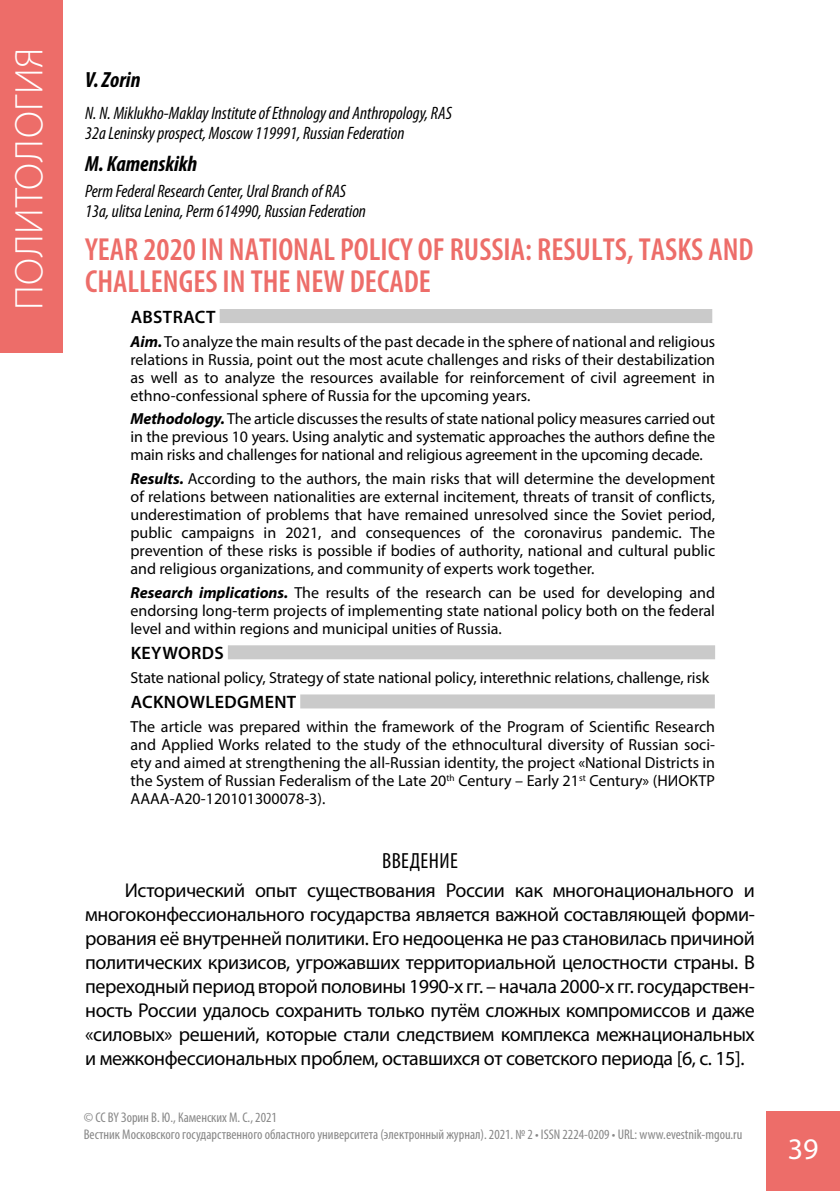
<style>
.page{position:relative;width:840px;height:1191px;background:#fff}
.page>*{position:absolute;margin:0;border:0;box-sizing:border-box;transform-origin:0 0}
.t1{font:300 40px "Myriad Pro";letter-spacing:.02em;color:#fff}
.t2{font:600 condensed 32px/32px "Myriad Pro";color:#ed6d69}
.t3{font:30px "Myriad Pro";color:#fff}
.t4{font:italic 700 condensed 22px "Myriad Pro";color:#000}
.t5{font:condensed 22px "Myriad Pro";letter-spacing:.02em;color:#000}
.t6{font:20px/24px "Myriad Pro";letter-spacing:-.02em;color:#000;text-align:justify}
.t7{font:italic condensed 18px/20px "Myriad Pro";color:#000}
.t8{font:600 18px "Myriad Pro";letter-spacing:.02em;color:#000}
.t9{font:16px/18px "Myriad Pro";color:#000;text-align:justify}
.t10{font:condensed 14px/16.8px "Myriad Pro";color:#878787}
.s1{font-weight:700;font-style:italic}
</style>
<div class="page">
<div style="left:765px;top:1111px;width:74px;height:80px;background:#ed6d69"></div>
<div style="left:0;top:0;width:62px;height:353px;background:#ed6d69"></div>
<div style="left:219px;top:309px;width:492px;height:14px;background:#cacaca"></div>
<div style="left:228px;top:645px;width:486px;height:14px;background:#cacaca"></div>
<div style="left:300px;top:694px;width:414px;height:14px;background:#cacaca"></div>
<h1 class="t1" style="left:5px;top:310px;width:264px;rotate:-90deg">политология</h1>
<h3 class="t4" style="left:85px;top:66px;width:57px">V. Zorin</h3>
<p class="t7" style="left:85px;top:103px;width:368px">N. N. Miklukho-Maklay Institute of Ethnology and Anthropology, RAS<br>32a Leninsky prospect, Moscow 119991, Russian Federation</p>
<h3 class="t4" style="left:85px;top:150px;width:114px">M. Kamenskikh</h3>
<p class="t7" style="left:85px;top:180px;width:282px">Perm Federal Research Center, Ural Branch of RAS<br>13a, ulitsa Lenina, Perm 614990, Russian Federation</p>
<h2 class="t2" style="left:85px;top:233px;width:669px">YEAR 2020 IN NATIONAL POLICY OF RUSSIA: RESULTS, TASKS AND<br>CHALLENGES IN THE NEW DECADE</h2>
<p class="t8" style="left:131px;top:305px;width:86px">ABSTRACT</p>
<p class="t9" style="left:130px;top:332px;width:586px"><span class="s1">Aim.</span> To analyze the main results of the past decade in the sphere of national and religious relations in Russia, point out the most acute challenges and risks of their destabilization as well as to analyze the resources available for reinforcement of civil agreement in ethno-confessional sphere of Russia for the upcoming years.</p>
<p class="t9" style="left:130px;top:410px;width:585px"><span class="s1">Methodology.</span> The article discusses the results of state national policy measures carried out in the previous 10 years. Using analytic and systematic approaches the authors define the main risks and challenges for national and religious agreement in the upcoming decade.</p>
<p class="t9" style="left:130px;top:469px;width:585px"><span class="s1">Results.</span> According to the authors, the main risks that will determine the development of relations between nationalities are external incitement, threats of transit of conflicts, underestimation of problems that have remained unresolved since the Soviet period, public campaigns in 2021, and consequences of the coronavirus pandemic. The prevention of these risks is possible if bodies of authority, national and cultural public and religious organizations, and community of experts work together.</p>
<p class="t9" style="left:130px;top:583px;width:585px"><span class="s1">Research implications.</span> The results of the research can be used for developing and endorsing long-term projects of implementing state national policy both on the federal level and within regions and municipal unities of Russia.</p>
<p class="t8" style="left:131px;top:642px;width:95px">KEYWORDS</p>
<p class="t9" style="left:130px;top:668px;width:580px">State national policy, Strategy of state national policy, interethnic relations, challenge, risk</p>
<p class="t8" style="left:131px;top:691px;width:167px">ACKNOWLEDGMENT</p>
<p class="t9" style="left:130px;top:717px;width:585px">The article was prepared within the framework of the Program of Scientific Research and Applied Works related to the study of the ethnocultural diversity of Russian soci&shy;ety and aimed at strengthening the all-Russian identity, the project «National Districts in the System of Russian Federalism of the Late 20<sup>th</sup> Century – Early 21<sup>st</sup> Century» (НИОКТР АААА-А20-120101300078-3).</p>
<h3 class="t5" style="left:382px;top:847px;width:77px">Введение</h3>
<p class="t6" style="left:85px;top:878px;width:671px;text-indent:40px">Исторический опыт существования России как многонационального и многоконфессионального государства является важной составляющей форми&shy;рования её внутренней политики. Его недооценка не раз становилась причиной политических кризисов, угрожавших территориальной целостности страны. В переходный период второй половины 1990-х гг. – начала 2000-х гг. государствен&shy;ность России удалось сохранить только путём сложных компромиссов и даже «силовых» решений, которые стали следствием комплекса межнациональных и межконфессиональных проблем, оставшихся от советского периода [6, c. 15].</p>
<p class="t10" style="left:84px;top:1109px;width:659px">© CC BY Зорин В. Ю., Каменских М. С., 2021<br>Вестник Московского государственного областного университета (электронный журнал). 2021. № 2 • ISSN 2224-0209 • URL: www.evestnik-mgou.ru</p>
<h3 class="t3" style="left:787px;top:1130px;width:32px">39</h3>
</div>
